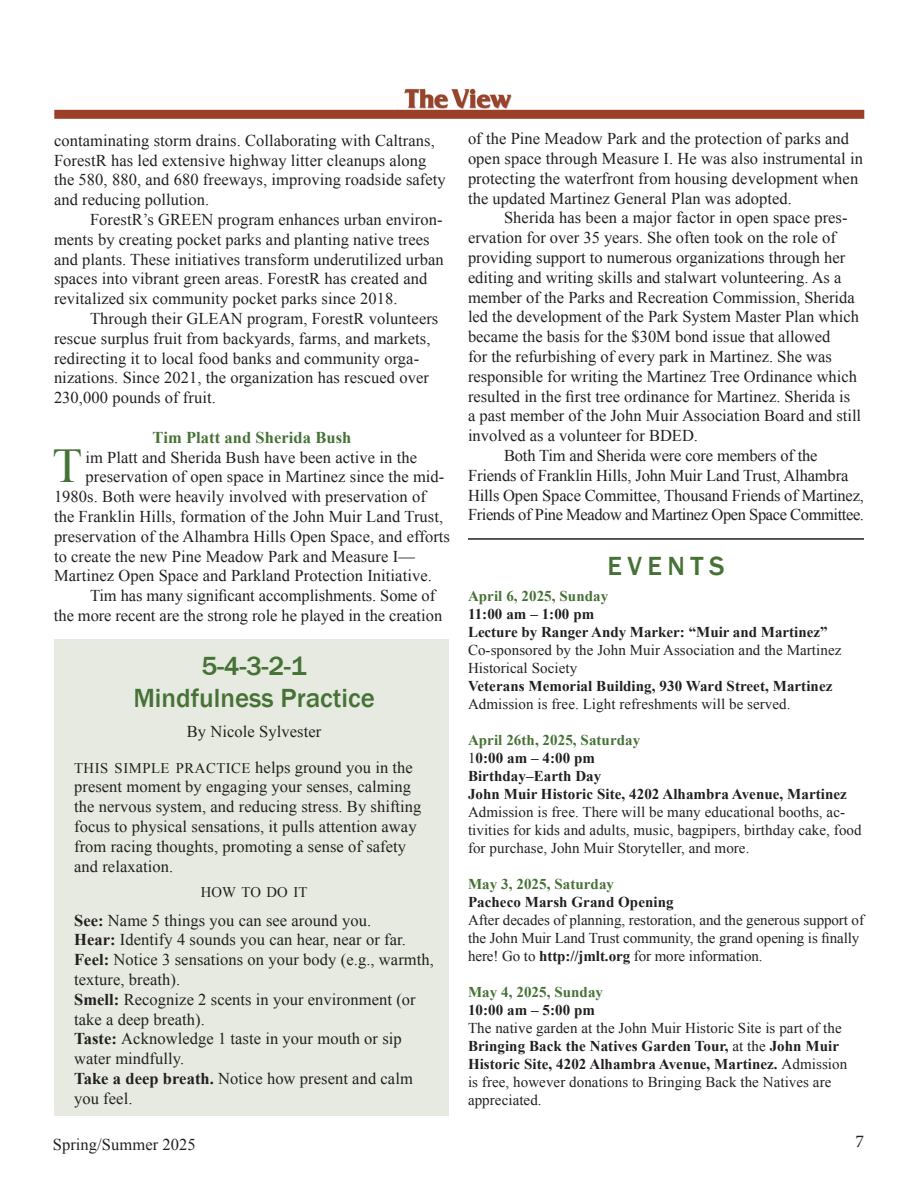
<style>
.page{position:relative;width:918px;height:1188px;background:#fff}
.page>*{position:absolute;margin:0;border:0;box-sizing:border-box;transform-origin:0 0}
.t1{font:48.6px "Times New Roman";color:#467236}
.t2{font:500 27px/32.4px "Franklin Gothic";color:#467236;text-align:center}
.t3{font:18px "Minion Pro";color:#231f20}
.t4{font:16.5px/19.8px "Times New Roman";letter-spacing:.005em;color:#231f20}
.t5{font:16.5px "Times New Roman";letter-spacing:-.025em;color:#231f20}
.t6{font:700 16.5px "Times New Roman";letter-spacing:.005em;color:#467236}
.t7{font:15px/18px "Times New Roman";letter-spacing:.005em;color:#231f20}
.t8{font:700 15px/18px "Times New Roman";letter-spacing:.005em;color:#231f20}
.t9{font:700 15px "Times New Roman";letter-spacing:.005em;color:#467236}
.t10{font:14.7px "Times New Roman";letter-spacing:.005em;color:#231f20}
.s1{font-size:14.7px}
.s2{font-weight:700}
.s3{color:#467236}
.s4{font-weight:400}
</style>
<div class="page">
<img style="left:398px;top:88px;width:116px;height:22px">
<div style="left:54px;top:110px;width:810px;height:9px;background:#9c3f29"></div>
<div style="left:54px;top:639px;width:394px;height:477px;background:#e6eae0"></div>
<hr style="left:468px;top:538px;width:396px;height:2px;background:#231f20">
<p class="t4" style="left:54px;top:130px;width:393px">contaminating storm drains. Collaborating with Caltrans, ForestR has led extensive highway litter cleanups along the 580, 880, and 680 freeways, improving roadside safety and reducing pollution.</p>
<p class="t4" style="left:54px;top:209px;width:391px;text-indent:36px">ForestR’s GREEN program enhances urban environ&shy;ments by creating pocket parks and planting native trees and plants. These initiatives transform underutilized urban spaces into vibrant green areas. ForestR has created and revitalized six community pocket parks since 2018.</p>
<p class="t4" style="left:54px;top:308px;width:386px;text-indent:36px">Through their GLEAN program, ForestR volunteers rescue surplus fruit from backyards, farms, and markets, redirecting it to local food banks and community orga&shy;nizations. Since 2021, the organization has rescued over 230,000 pounds of fruit.</p>
<p class="t6" style="left:153px;top:426px;width:200px">Tim Platt and Sherida Bush</p>
<p class="t4" style="left:85px;top:447px;width:333px">im Platt and Sherida Bush have been active in the</p>
<p class="t4" style="left:85px;top:467px;width:360px">preservation of open space in Martinez since the mid-</p>
<p class="t4" style="left:54px;top:487px;width:373px">1980s. Both were heavily involved with preservation of</p>
<p class="t4" style="left:54px;top:506px;width:391px">the Franklin Hills, formation of the John Muir Land Trust,</p>
<p class="t4" style="left:54px;top:526px;width:398px">preservation of the Alhambra Hills Open Space, and efforts</p>
<p class="t4" style="left:54px;top:546px;width:362px">to create the new Pine Meadow Park and Measure I—</p>
<p class="t4" style="left:54px;top:566px;width:379px">Martinez Open Space and Parkland Protection Initiative.</p>
<p class="t4" style="left:90px;top:586px;width:347px">Tim has many significant accomplishments. Some of</p>
<p class="t4" style="left:54px;top:605px;width:390px">the more recent are the strong role he played in the creation</p>
<h1 class="t1" style="left:53px;top:433px;width:31px">T</h1>
<h2 class="t2" style="left:133px;top:650px;width:243px">5-4-3-2-1<br>Mindfulness Practice</h2>
<p class="t4" style="left:74px;top:714px;width:340px;line-height:35.2px;text-indent:113px">By Nicole Sylvester<br><span class="s1">THIS SIMPLE PRACTICE</span> helps ground you in the</p>
<p class="t4" style="left:74px;top:777px;width:349px">present moment by engaging your senses, calming the nervous system, and reducing stress. By shifting focus to physical sensations, it pulls attention away from racing thoughts, promoting a sense of safety and relaxation.</p>
<p class="t10" style="left:201px;top:882px;width:108px">HOW TO DO IT</p>
<p class="t4" style="left:74px;top:910px;width:361px"><span class="s2">See:</span> Name 5 things you can see around you.<br><span class="s2">Hear:</span> Identify 4 sounds you can hear, near or far.<br><span class="s2">Feel:</span> Notice 3 sensations on your body (e.g., warmth, texture, breath).<br><span class="s2">Smell:</span> Recognize 2 scents in your environment (or take a deep breath).<br><span class="s2">Taste:</span> Acknowledge 1 taste in your mouth or sip water mindfully.<br><span class="s2">Take a deep breath.</span> Notice how present and calm you feel.</p>
<p class="t4" style="left:468px;top:129px;width:397px">of the Pine Meadow Park and the protection of parks and open space through Measure I. He was also instrumental in protecting the waterfront from housing development when the updated Martinez General Plan was adopted.</p>
<p class="t4" style="left:504px;top:208px;width:345px">Sherida has been a major factor in open space pres-</p>
<p class="t4" style="left:468px;top:228px;width:369px">ervation for over 35 years. She often took on the role of</p>
<p class="t4" style="left:468px;top:247px;width:379px">providing support to numerous organizations through her</p>
<p class="t4" style="left:468px;top:267px;width:375px">editing and writing skills and stalwart volunteering. As a</p>
<p class="t4" style="left:468px;top:287px;width:388px">member of the Parks and Recreation Commission, Sherida</p>
<p class="t4" style="left:468px;top:307px;width:392px">led the development of the Park System Master Plan which</p>
<p class="t4" style="left:468px;top:327px;width:364px">became the basis for the $30M bond issue that allowed</p>
<p class="t4" style="left:468px;top:346px;width:365px">for the refurbishing of every park in Martinez. She was</p>
<p class="t4" style="left:468px;top:366px;width:391px">responsible for writing the Martinez Tree Ordinance which</p>
<p class="t4" style="left:468px;top:386px;width:384px">resulted in the first tree ordinance for Martinez. Sherida is</p>
<p class="t4" style="left:468px;top:406px;width:395px">a past member of the John Muir Association Board and still</p>
<p class="t4" style="left:468px;top:426px;width:232px">involved as a volunteer for BDED.</p>
<p class="t4" style="left:504px;top:445px;width:315px">Both Tim and Sherida were core members of the</p>
<p class="t4" style="left:468px;top:465px;width:382px">Friends of Franklin Hills, John Muir Land Trust, Alhambra</p>
<p class="t4" style="left:468px;top:485px;width:398px">Hills Open Space Committee, Thousand Friends of Martinez,</p>
<p class="t5" style="left:468px;top:504px;width:398px">Friends of Pine Meadow and Martinez Open Space Committee.</p>
<h2 class="t2" style="left:608px;top:550px;width:118px">EVENTS</h2>
<p class="t9" style="left:468px;top:585px;width:142px">April 6, 2025, Sunday</p>
<p class="t8" style="left:468px;top:604px;width:361px">11:00 am – 1:00 pm<br>Lecture by Ranger Andy Marker: “Muir and Martinez”</p>
<p class="t7" style="left:468px;top:640px;width:375px">Co-sponsored by the John Muir Association and the Martinez<br>Historical Society</p>
<p class="t8" style="left:468px;top:676px;width:366px">Veterans Memorial Building, 930 Ward Street, Martinez</p>
<p class="t7" style="left:468px;top:694px;width:324px">Admission is free. Light refreshments will be served.</p>
<p class="t8" style="left:468px;top:730px;width:380px"><span class="s3">April 26th, 2025, Saturday<br></span><span class="s4">1</span>0:00 am – 4:00 pm<br>Birthday–Earth Day<br>John Muir Historic Site, 4202 Alhambra Avenue, Martinez</p>
<p class="t7" style="left:468px;top:802px;width:395px">Admission is free. There will be many educational booths, ac&shy;tivities for kids and adults, music, bagpipers, birthday cake, food for purchase, John Muir Storyteller, and more.</p>
<p class="t9" style="left:468px;top:873px;width:148px">May 3, 2025, Saturday</p>
<p class="t8" style="left:468px;top:892px;width:207px">Pacheco Marsh Grand Opening</p>
<p class="t7" style="left:468px;top:910px;width:398px">After decades of planning, restoration, and the generous support of the John Muir Land Trust community, the grand opening is finally here! Go to <span class="s2">http://jmlt.org</span> for more information.</p>
<p class="t9" style="left:468px;top:981px;width:137px">May 4, 2025, Sunday</p>
<p class="t8" style="left:468px;top:1000px;width:129px">10:00 am – 5:00 pm</p>
<p class="t7" style="left:468px;top:1018px;width:381px">The native garden at the John Muir Historic Site is part of the <span class="s2">Bringing Back the Natives Garden Tour,</span> at the <span class="s2">John Muir Historic Site, 4202 Alhambra Avenue, Martinez.</span> Admission is free, however donations to Bringing Back the Natives are appreciated.</p>
<p class="t4" style="left:53px;top:1134px;width:145px">Spring/Summer 2025</p>
<p class="t3" style="left:855px;top:1129px;width:10px">7</p>
</div>
